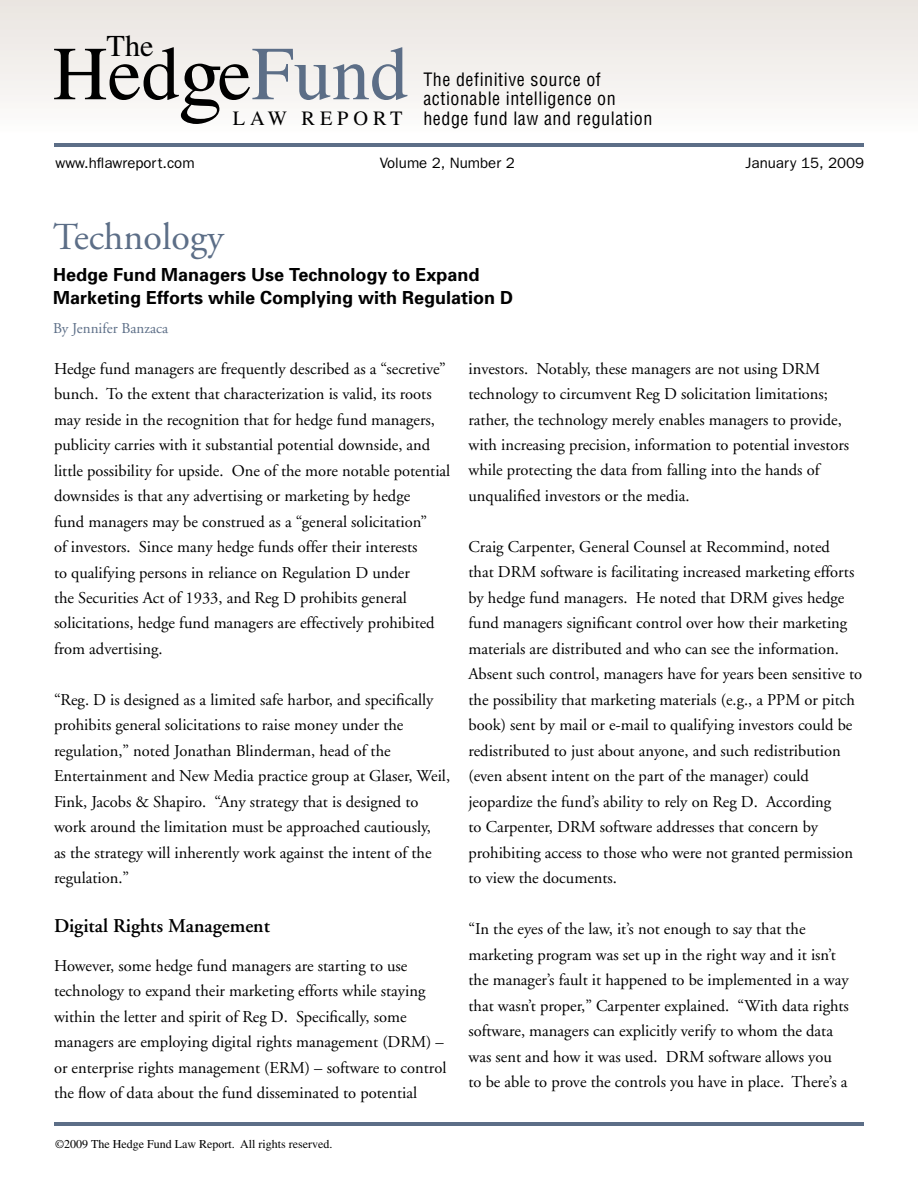
<style>
.page{position:relative;width:918px;height:1188px;background:#fff}
.page>*{position:absolute;margin:0;border:0;box-sizing:border-box;transform-origin:0 0}
.t1{font:88.95px "Times";color:#000}
.t2{font:76.2px "Times";color:#000}
.t3{font:38.1px "Adobe Garamond";color:#5c6e87}
.t4{font:30.3px "Times";color:#000}
.t5{font:20.25px "Times";letter-spacing:.24em;color:#000}
.t6{font:600 19.5px "Adobe Garamond";color:#000}
.t7{font:700 18px/22.5px "Univers";color:#000}
.t8{font:condensed 18px/19.5px "Helvetica LT Std";letter-spacing:.03em;color:#000}
.t9{font:16.5px/25.5px "Adobe Garamond";color:#000}
.t10{font:15px "Franklin Gothic";color:#000}
.t11{font:15px "Adobe Garamond";color:#5c6e87}
.t12{font:12px "Times";color:#000}
.s1{color:#5c6e87}
</style>
<div class="page">
<div style="left:0;top:0;width:918px;height:135px;background:linear-gradient(to bottom,#e9e4e0,#fdfdfc)"></div>
<hr style="left:54px;top:143px;width:809px;height:4px;background:#5c6e87">
<hr style="left:54px;top:1122px;width:809px;height:4px;background:#5c6e87">
<h3 class="t4" style="left:107px;top:29px;width:49px">The</h3>
<h2 class="t2" style="left:53px;top:31px;width:357px">Hed e<span class="s1">Fund</span></h2>
<h1 class="t1" style="left:178px;top:25px;width:46px">g</h1>
<p class="t5" style="left:233px;top:107px;width:171px">LAW REPORT</p>
<p class="t8" style="left:423px;top:69px;width:194px">The definitive source of actionable intelligence on</p>
<p class="t8" style="left:423px;top:108px;width:231px">hedge fund law and regulation</p>
<p class="t10" style="left:56px;top:154px;width:141px">www.hflawreport.com</p>
<p class="t10" style="left:380px;top:154px;width:136px">Volume 2, Number 2</p>
<p class="t10" style="left:746px;top:154px;width:120px">January 15, 2009</p>
<h3 class="t3" style="left:53px;top:217px;width:172px">Technology</h3>
<p class="t7" style="left:53px;top:263px;width:462px">Hedge Fund Managers Use Technology to Expand<br>Marketing Efforts while Complying with Regulation D</p>
<p class="t11" style="left:53px;top:321px;width:117px">By Jennifer Banzaca</p>
<p class="t9" style="left:54px;top:356px;width:398px">Hedge fund managers are frequently described as a “secretive” bunch. To the extent that characterization is valid, its roots may reside in the recognition that for hedge fund managers, publicity carries with it substantial potential downside, and little possibility for upside. One of the more notable potential downsides is that any advertising or marketing by hedge<br>fund managers may be construed as a “general solicitation”<br>of investors. Since many hedge funds offer their interests<br>to qualifying persons in reliance on Regulation D under<br>the Securities Act of 1933, and Reg D prohibits general solicitations, hedge fund managers are effectively prohibited from advertising.</p>
<p class="t9" style="left:54px;top:687px;width:398px">“Reg. D is designed as a limited safe harbor, and specifically prohibits general solicitations to raise money under the regulation,” noted Jonathan Blinderman, head of the Entertainment and New Media practice group at Glaser, Weil, Fink, Jacobs &amp; Shapiro. “Any strategy that is designed to work around the limitation must be approached cautiously,<br>as the strategy will inherently work against the intent of the regulation.”</p>
<p class="t6" style="left:54px;top:915px;width:217px">Digital Rights Management</p>
<p class="t9" style="left:54px;top:953px;width:394px">However, some hedge fund managers are starting to use technology to expand their marketing efforts while staying within the letter and spirit of Reg D. Specifically, some managers are employing digital rights management (DRM) – or enterprise rights management (ERM) – software to control the flow of data about the fund disseminated to potential</p>
<p class="t12" style="left:55px;top:1137px;width:279px">©2009 The Hedge Fund Law Report. All rights reserved.</p>
<p class="t9" style="left:468px;top:356px;width:382px">investors. Notably, these managers are not using DRM technology to circumvent Reg D solicitation limitations; rather, the technology merely enables managers to provide, with increasing precision, information to potential investors while protecting the data from falling into the hands of unqualified investors or the media.</p>
<p class="t9" style="left:468px;top:534px;width:395px">Craig Carpenter, General Counsel at Recommind, noted<br>that DRM software is facilitating increased marketing efforts by hedge fund managers. He noted that DRM gives hedge fund managers significant control over how their marketing materials are distributed and who can see the information.<br>Absent such control, managers have for years been sensitive to the possibility that marketing materials (e.g., a PPM or pitch book) sent by mail or e-mail to qualifying investors could be redistributed to just about anyone, and such redistribution (even absent intent on the part of the manager) could jeopardize the fund’s ability to rely on Reg D. According<br>to Carpenter, DRM software addresses that concern by prohibiting access to those who were not granted permission to view the documents.</p>
<p class="t9" style="left:468px;top:917px;width:382px">“In the eyes of the law, it’s not enough to say that the marketing program was set up in the right way and it isn’t the manager’s fault it happened to be implemented in a way that wasn’t proper,” Carpenter explained. “With data rights software, managers can explicitly verify to whom the data was sent and how it was used. DRM software allows you to be able to prove the controls you have in place. There’s a</p>
</div>
